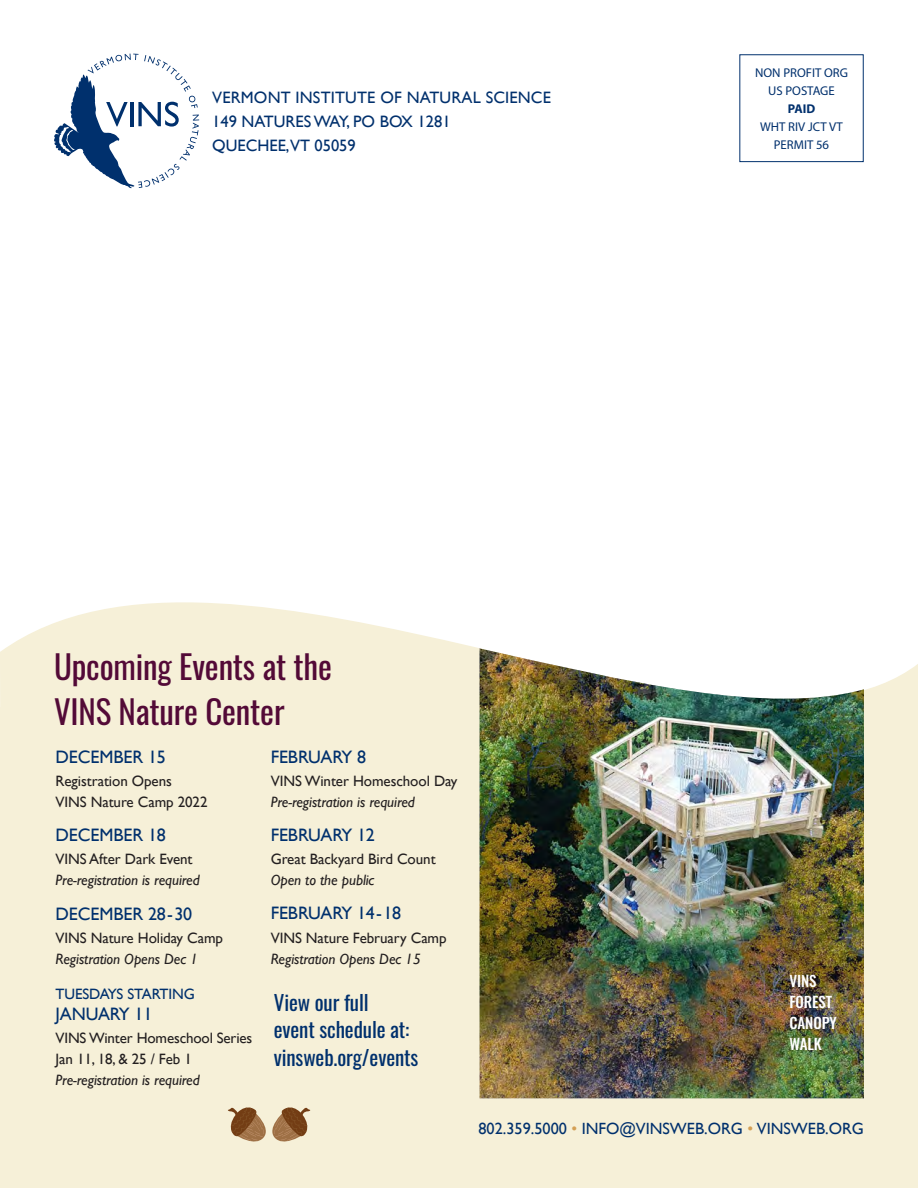
<style>
.page{position:relative;width:918px;height:1188px;background:#fff}
.page>*{position:absolute;margin:0;border:0;box-sizing:border-box;transform-origin:0 0}
.t1{font:33px "Oswald";letter-spacing:-.005em;color:#530a37}
.t2{font:21px/27.8px "Oswald";letter-spacing:-.005em;color:#00306d}
.staff{font:18px "Gill Sans";letter-spacing:-.005em;color:#00306d}
.VINS_quote{font:16.5px "Gill Sans";color:#00306d}
.VINS_quote_-_pres{font:16.2px "Gill Sans";color:#00306d}
.staff-2{font:15px/21px "Gill Sans";letter-spacing:-.005em;color:#231f20}
.staff-3{font:italic 15px/21px "Gill Sans";letter-spacing:-.005em;color:#231f20}
.VINS_text{font:500 15px "Oswald";letter-spacing:-.005em;color:#fff}
.staff-4{font:15px "Gill Sans";letter-spacing:-.005em;color:#00306d}
.VINS_quote-2{font:12.75px "Myriad Pro";color:#00306d}
.VINS_quote-3{font:700 12.75px "Myriad Pro";color:#00306d}
.s1{font-style:normal}
.s2{font-style:italic}
.s3{color:#d49f54}
</style>
<div class="page">
<svg style="left:54px;top:54px;width:145px;height:134px"></svg>
<svg style="left:0;top:602px;width:918px;height:105px;fill:#f6f0d8"></svg>
<div style="left:0;top:707px;width:918px;height:481px;background:#f6f0d8"></div>
<img style="left:480px;top:648px;width:384px;height:450px">
<svg style="left:228px;top:1107px;width:83px;height:35px"></svg>
<p class="VINS_quote" style="left:212px;top:88px;width:340px">VERMONT INSTITUTE OF NATURAL SCIENCE</p>
<p class="VINS_quote" style="left:212px;top:112px;width:240px">149 NATURES WAY, PO BOX 1281</p>
<p class="VINS_quote" style="left:212px;top:136px;width:145px">QUECHEE,VT 05059</p>
<p class="t1" style="left:54px;top:637px;width:279px">Upcoming Events at the</p>
<p class="t1" style="left:54px;top:682px;width:232px">VINS Nature Center</p>
<p class="staff" style="left:56px;top:746px;width:112px">DECEMBER 15</p>
<p class="staff-2" style="left:56px;top:770px;width:118px">Registration Opens</p>
<p class="staff-2" style="left:56px;top:791px;width:153px">VINS Nature Camp 2022</p>
<p class="staff" style="left:56px;top:825px;width:112px">DECEMBER 18</p>
<p class="staff-3" style="left:56px;top:849px;width:146px"><span class="s1">VINS After Dark Event<br></span>Pre-registration is required</p>
<p class="staff" style="left:56px;top:903px;width:138px">DECEMBER 28 - 30</p>
<p class="staff-2" style="left:56px;top:927px;width:169px">VINS Nature Holiday Camp<br><span class="s2">Registration Opens Dec 1</span></p>
<p class="staff-4" style="left:56px;top:985px;width:141px">TUESDAYS STARTING</p>
<p class="staff" style="left:56px;top:1003px;width:99px">JANUARY 11</p>
<p class="staff-2" style="left:56px;top:1027px;width:198px">VINS Winter Homeschool Series<br>Jan 11, 18, &amp; 25 / Feb 1<br><span class="s2">Pre-registration is required</span></p>
<p class="staff" style="left:271px;top:746px;width:97px">FEBRUARY 8</p>
<p class="staff-2" style="left:271px;top:770px;width:188px">VINS Winter Homeschool Day</p>
<p class="staff-3" style="left:271px;top:791px;width:146px">Pre-registration is required</p>
<p class="staff" style="left:271px;top:824px;width:106px">FEBRUARY 12</p>
<p class="staff-2" style="left:271px;top:848px;width:166px">Great Backyard Bird Count<br><span class="s2">Open to the public</span></p>
<p class="staff" style="left:271px;top:903px;width:132px">FEBRUARY 14 - 18</p>
<p class="staff-2" style="left:271px;top:927px;width:177px">VINS Nature February Camp<br><span class="s2">Registration Opens Dec 15</span></p>
<p class="t2" style="left:274px;top:986px;width:146px">View our full<br>event schedule at: vinsweb.org/events</p>
<p class="VINS_quote-2" style="left:755px;top:65px;width:94px">NON PROFIT ORG</p>
<p class="VINS_quote-2" style="left:768px;top:83px;width:68px">US POSTAGE</p>
<p class="VINS_quote-3" style="left:788px;top:100px;width:29px">PAID</p>
<p class="VINS_quote-2" style="left:760px;top:119px;width:84px">WHT RIV JCT VT</p>
<p class="VINS_quote-2" style="left:774px;top:137px;width:57px">PERMIT 56</p>
<p class="VINS_text" style="left:789px;top:973px;width:29px">VINS</p>
<p class="VINS_text" style="left:789px;top:994px;width:44px">FOREST</p>
<p class="VINS_text" style="left:789px;top:1015px;width:49px">CANOPY</p>
<p class="VINS_text" style="left:789px;top:1036px;width:34px">WALK</p>
<p class="VINS_quote_-_pres" style="left:479px;top:1119px;width:387px">802.359.5000 <span class="s3">•</span> INFO@VINSWEB.ORG <span class="s3">•</span> VINSWEB.ORG</p>
</div>
